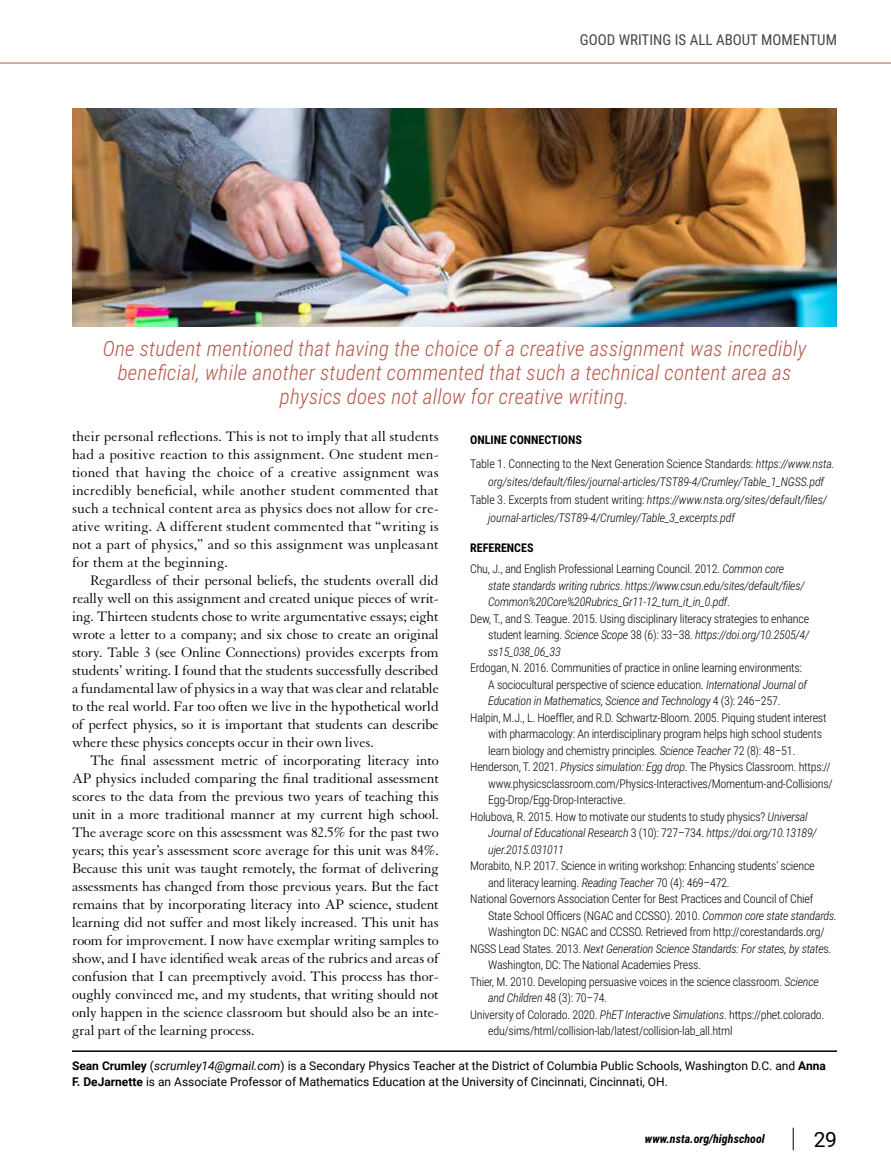
<style>
.page{position:relative;width:891px;height:1175px;background:#fff}
.page>*{position:absolute;margin:0;border:0;box-sizing:border-box;transform-origin:0 0}
.t1{font:italic 300 21px/24px "Roboto Condensed";letter-spacing:.01em;color:#b55649;text-align:center}
.t2{font:21px "Roboto";color:#000}
.t3{font:15px/18px "Granjon LT Std";letter-spacing:-.01em;color:#000;text-align:justify}
.t4{font:15px "Roboto Condensed";color:#474547}
.t5{font:300 12px/24px "Roboto Condensed";letter-spacing:-.02em;color:#000}
.t6{font:italic 300 12px "Roboto Condensed";letter-spacing:-.02em;color:#000}
.t7{font:12px/16.5px "Roboto";color:#000}
.t8{font:italic 700 12px "Roboto Condensed";color:#000}
.s1{font-weight:700}
.s2{font-style:italic}
.s3{font-style:normal}
</style>
<div class="page">
<hr style="left:72px;top:1050px;width:765px;height:2px;background:#000">
<img style="left:72px;top:108px;width:765px;height:218px">
<svg style="left:793px;top:1127px;width:1px;height:23px"></svg>
<hr style="left:0;top:63px;width:891px;height:1px;background:#b55649">
<p class="t4" style="left:580px;top:29px;width:259px">GOOD WRITING IS ALL ABOUT MOMENTUM</p>
<h1 class="t1" style="left:103px;top:336px;width:705px">One student mentioned that having the choice of a creative assignment was incredibly beneficial, while another student commented that such a technical content area as physics does not allow for creative writing.</h1>
<p class="t3" style="left:72px;top:428px;width:368px">their personal reflections. This is not to imply that all students had a positive reaction to this assignment. One student men&shy;tioned that having the choice of a creative assignment was incredibly beneficial, while another student commented that such a technical content area as physics does not allow for cre&shy;ative writing. A different student commented that “writing is not a part of physics,” and so this assignment was unpleasant for them at the beginning.</p>
<p class="t3" style="left:72px;top:572px;width:368px;text-indent:18px">Regardless of their personal beliefs, the students overall did really well on this assignment and created unique pieces of writ&shy;ing. Thirteen students chose to write argumentative essays; eight wrote a letter to a company; and six chose to create an original story. Table 3 (see Online Connections) provides excerpts from students’ writing. I found that the students successfully described a fundamental law of physics in a way that was clear and relatable to the real world. Far too often we live in the hypothetical world of perfect physics, so it is important that students can describe where these physics concepts occur in their own lives.</p>
<p class="t3" style="left:72px;top:752px;width:368px;text-indent:18px">The final assessment metric of incorporating literacy into AP physics included comparing the final traditional assessment scores to the data from the previous two years of teaching this unit in a more traditional manner at my current high school.<br>The average score on this assessment was 82.5% for the past two years; this year’s assessment score average for this unit was 84%.<br>Because this unit was taught remotely, the format of delivering assessments has changed from those previous years. But the fact remains that by incorporating literacy into AP science, student learning did not suffer and most likely increased. This unit has room for improvement. I now have exemplar writing samples to show, and I have identified weak areas of the rubrics and areas of confusion that I can preemptively avoid. This process has thor&shy;oughly convinced me, and my students, that writing should not only happen in the science classroom but should also be an inte&shy;gral part of the learning process.</p>
<p class="t7" style="left:72px;top:1057px;width:755px"><span class="s1">Sean Crumley</span> (<span class="s2">scrumley14@gmail.com</span>) is a Secondary Physics Teacher at the District of Columbia Public Schools, Washington D.C. and <span class="s1">Anna<br>F. DeJarnette</span> is an Associate Professor of Mathematics Education at the University of Cincinnati, Cincinnati, OH.</p>
<p class="t5" style="left:470px;top:427px;width:366px"><span class="s1">ONLINE CONNECTIONS<br></span>Table 1. Connecting to the Next Generation Science Standards: <span class="s2">https://www.nsta.</span></p>
<p class="t6" style="left:488px;top:473px;width:337px">org/sites/default/files/journal-articles/TST89-4/Crumley/Table_1_NGSS.pdf</p>
<p class="t6" style="left:470px;top:491px;width:358px"><span class="s3">Table 3. Excerpts from student writing:</span> https://www.nsta.org/sites/default/files/</p>
<p class="t6" style="left:488px;top:509px;width:248px">journal-articles/TST89-4/Crumley/Table_3_excerpts.pdf</p>
<p class="t5" style="left:470px;top:537px;width:316px;line-height:21px"><span class="s1">REFERENCES<br></span>Chu, J., and English Professional Learning Council. 2012. <span class="s2">Common core</span></p>
<p class="t6" style="left:488px;top:577px;width:318px">state standards writing rubrics<span class="s3">.</span> https://www.csun.edu/sites/default/files/</p>
<p class="t6" style="left:488px;top:593px;width:243px">Common%20Core%20Rubrics_Gr11-12_turn_it_in_0.pdf<span class="s3">.</span></p>
<p class="t5" style="left:470px;top:606px;width:340px">Dew, T., and S. Teague. 2015. Using disciplinary literacy strategies to enhance</p>
<p class="t6" style="left:488px;top:626px;width:323px"><span class="s3">student learning.</span> Science Scope <span class="s3">38 (6): 33–38.</span> https://doi.org/10.2505/4/</p>
<p class="t6" style="left:488px;top:643px;width:74px">ss15_038_06_33</p>
<p class="t5" style="left:470px;top:655px;width:333px">Erdogan, N. 2016. Communities of practice in online learning environments:</p>
<p class="t5" style="left:488px;top:672px;width:320px">A sociocultural perspective of science education. <span class="s2">International Journal of</span></p>
<p class="t6" style="left:488px;top:692px;width:294px">Education in Mathematics, Science and Technology <span class="s3">4 (3): 246–257.</span></p>
<p class="t5" style="left:470px;top:705px;width:358px">Halpin, M.J., L. Hoeffler, and R.D. Schwartz-Bloom. 2005. Piquing student interest</p>
<p class="t5" style="left:488px;top:721px;width:335px">with pharmacology: An interdisciplinary program helps high school students</p>
<p class="t5" style="left:488px;top:738px;width:309px">learn biology and chemistry principles. <span class="s2">Science Teacher</span> 72 (8): 48–51.</p>
<p class="t5" style="left:470px;top:754px;width:362px">Henderson, T. 2021. <span class="s2">Physics simulation: Egg drop</span>. The Physics Classroom. https://</p>
<p class="t5" style="left:488px;top:771px;width:346px">www.physicsclassroom.com/Physics-Interactives/Momentum-and-Collisions/</p>
<p class="t5" style="left:488px;top:787px;width:139px">Egg-Drop/Egg-Drop-Interactive.</p>
<p class="t5" style="left:470px;top:804px;width:339px">Holubova, R. 2015. How to motivate our students to study physics? <span class="s2">Universal</span></p>
<p class="t6" style="left:488px;top:824px;width:330px">Journal of Educational Research <span class="s3">3 (10): 727–734.</span> https://doi.org/10.13189/</p>
<p class="t6" style="left:488px;top:841px;width:77px">ujer.2015.031011</p>
<p class="t5" style="left:470px;top:853px;width:346px">Morabito, N.P. 2017. Science in writing workshop: Enhancing students’ science</p>
<p class="t5" style="left:488px;top:870px;width:243px">and literacy learning. <span class="s2">Reading Teacher</span> 70 (4): 469–472.</p>
<p class="t5" style="left:470px;top:886px;width:345px">National Governors Association Center for Best Practices and Council of Chief</p>
<p class="t5" style="left:488px;top:903px;width:350px">State School Officers (NGAC and CCSSO). 2010. <span class="s2">Common core state standards.</span></p>
<p class="t5" style="left:488px;top:919px;width:338px">Washington DC: NGAC and CCSSO. Retrieved from http://corestandards.org/</p>
<p class="t6" style="left:470px;top:940px;width:363px"><span class="s3">NGSS Lead States. 2013.</span> Next Generation Science Standards: For states, by state<span class="s3">s.</span></p>
<p class="t5" style="left:488px;top:952px;width:214px">Washington, DC: The National Academies Press.</p>
<p class="t5" style="left:470px;top:969px;width:350px">Thier, M. 2010. Developing persuasive voices in the science classroom. <span class="s2">Science</span></p>
<p class="t5" style="left:488px;top:985px;width:120px"><span class="s2">and Children</span> 48 (3): 70–74.</p>
<p class="t5" style="left:470px;top:1002px;width:356px">University of Colorado. 2020. <span class="s2">PhET Interactive Simulations</span>. https://phet.colorado.</p>
<p class="t5" style="left:488px;top:1018px;width:246px">edu/sims/html/collision-lab/latest/collision-lab_all.html</p>
<p class="t8" style="left:645px;top:1130px;width:121px">www.nsta.org/highschool</p>
<h1 class="t2" style="left:814px;top:1124px;width:25px">29</h1>
</div>
